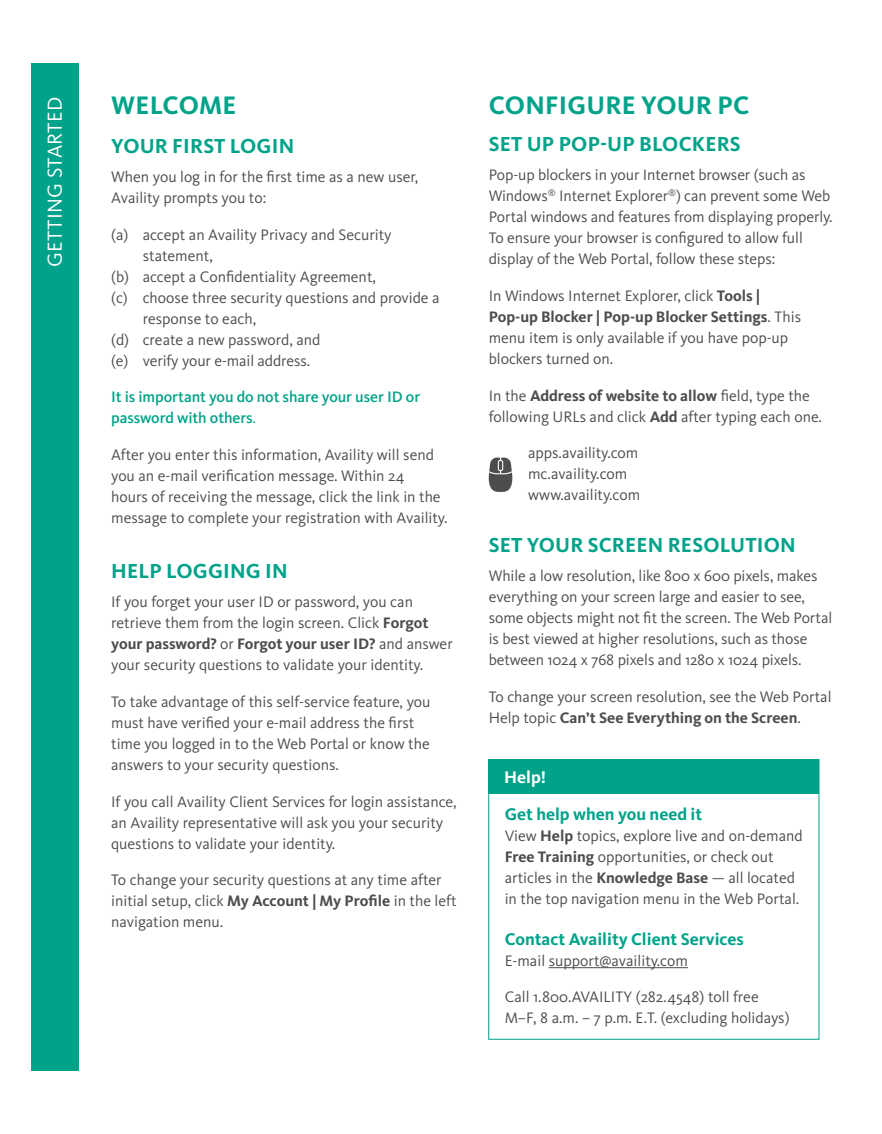
<style>
.page{position:relative;width:882px;height:1134px;background:#fff}
.page>*{position:absolute;margin:0;border:0;box-sizing:border-box;transform-origin:0 0}
.t1{font:700 26.25px "Kievit OT";letter-spacing:.01em;color:#00a389}
.t2{font:700 21px "Kievit OT";letter-spacing:.01em;color:#00a389}
.t3{font:21px "Kievit OT";letter-spacing:.01em;color:#fff}
.t4{font:700 17.5px "Kievit OT";color:#00a389}
.t5{font:700 17.5px "Kievit OT";color:#fff}
.t6{font:15.75px/21px "Kievit OT";color:#4d4d4f}
.t7{font:500 15.75px/21px "Kievit OT";letter-spacing:-.005em;color:#00a389}
.s1{font-weight:400}
.s2{font-weight:700}
</style>
<div class="page">
<div style="left:32px;top:63px;width:47px;height:1008px;background:#00a389"></div>
<svg style="left:489px;top:458px;width:23px;height:34px"></svg>
<hr style="left:549px;top:967px;width:139px;height:1px;background:#4d4d4f">
<div style="left:489px;top:759px;width:330px;height:35px;background:#00a389"></div>
<h2 class="t3" style="left:43px;top:267px;width:171px;rotate:-90deg">GETTING STARTED</h2>
<h1 class="t1" style="left:111px;top:90px;width:127px">WELCOME</h1>
<h2 class="t2" style="left:111px;top:134px;width:184px">YOUR FIRST LOGIN</h2>
<p class="t6" style="left:111px;top:166px;width:309px">When you log in for the first time as a new user,<br>Availity prompts you to:</p>
<p class="t6" style="left:111px;top:224px;width:282px">(a) accept an Availity Privacy and Security</p>
<p class="t6" style="left:143px;top:245px;width:72px">statement,</p>
<p class="t6" style="left:111px;top:266px;width:266px">(b) accept a Confidentiality Agreement,</p>
<p class="t6" style="left:111px;top:287px;width:330px">(c) choose three security questions and provide a</p>
<p class="t6" style="left:143px;top:308px;width:115px">response to each,</p>
<p class="t6" style="left:111px;top:329px;width:211px">(d) create a new password, and</p>
<p class="t6" style="left:111px;top:350px;width:201px">(e) verify your e-mail address.</p>
<p class="t7" style="left:111px;top:387px;width:310px">It is important you do not share your user ID or password with others<span class="s1">.</span></p>
<p class="t6" style="left:111px;top:444px;width:338px">After you enter this information, Availity will send you an e-mail verification message. Within 24<br>hours of receiving the message, click the link in the message to complete your registration with Availity.</p>
<h2 class="t2" style="left:111px;top:559px;width:178px">HELP LOGGING IN</h2>
<p class="t6" style="left:111px;top:592px;width:343px">If you forget your user ID or password, you can retrieve them from the login screen. Click <span class="s2">Forgot your password?</span> or <span class="s2">Forgot your user ID?</span> and answer your security questions to validate your identity.</p>
<p class="t6" style="left:111px;top:691px;width:321px">To take advantage of this self-service feature, you must have verified your e-mail address the first time you logged in to the Web Portal or know the answers to your security questions.</p>
<p class="t6" style="left:111px;top:791px;width:347px">If you call Availity Client Services for login assistance, an Availity representative will ask you your security questions to validate your identity.</p>
<p class="t6" style="left:111px;top:870px;width:347px">To change your security questions at any time after initial setup, click <span class="s2">My Account | My Profile</span> in the left navigation menu.</p>
<h1 class="t1" style="left:489px;top:90px;width:262px">CONFIGURE YOUR PC</h1>
<h2 class="t2" style="left:489px;top:132px;width:253px">SET UP POP-UP BLOCKERS</h2>
<p class="t6" style="left:489px;top:165px;width:345px">Pop-up blockers in your Internet browser (such as Windows<sup>®</sup> Internet Explorer<sup>®</sup>) can prevent some Web Portal windows and features from displaying properly.<br>To ensure your browser is configured to allow full display of the Web Portal, follow these steps:</p>
<p class="t6" style="left:489px;top:285px;width:314px">In Windows Internet Explorer, click <span class="s2">Tools | Pop-up Blocker | Pop-up Blocker Settings</span>. This menu item is only available if you have pop-up blockers turned on.</p>
<p class="t6" style="left:489px;top:385px;width:335px">In the <span class="s2">Address of website to allow</span> field, type the following URLs and click <span class="s2">Add</span> after typing each one.</p>
<p class="t6" style="left:528px;top:443px;width:114px">apps.availity.com mc.availity.com www.availity.com</p>
<h2 class="t2" style="left:489px;top:533px;width:309px">SET YOUR SCREEN RESOLUTION</h2>
<p class="t6" style="left:489px;top:565px;width:345px">While a low resolution, like 800 x 600 pixels, makes everything on your screen large and easier to see, some objects might not fit the screen. The Web Portal is best viewed at higher resolutions, such as those between 1024 x 768 pixels and 1280 x 1024 pixels.</p>
<p class="t6" style="left:489px;top:686px;width:344px">To change your screen resolution, see the Web Portal<br>Help topic <span class="s2">Can’t See Everything on the Screen</span>.</p>
<p class="t5" style="left:504px;top:767px;width:43px">Help!</p>
<p class="t4" style="left:505px;top:804px;width:199px">Get help when you need it</p>
<p class="t6" style="left:505px;top:826px;width:300px">View <span class="s2">Help</span> topics, explore live and on-demand <span class="s2">Free Training</span> opportunities, or check out articles in the <span class="s2">Knowledge Base</span> — all located in the top navigation menu in the Web Portal.</p>
<p class="t4" style="left:505px;top:928px;width:241px">Contact Availity Client Services</p>
<p class="t6" style="left:505px;top:950px;width:185px">E-mail support@availity.com</p>
<p class="t6" style="left:505px;top:987px;width:286px">Call 1.800.AVAILITY (282.4548) toll free<br>M–F, 8 a.m. – 7 p.m. E.T. (excluding holidays)</p>
</div>
